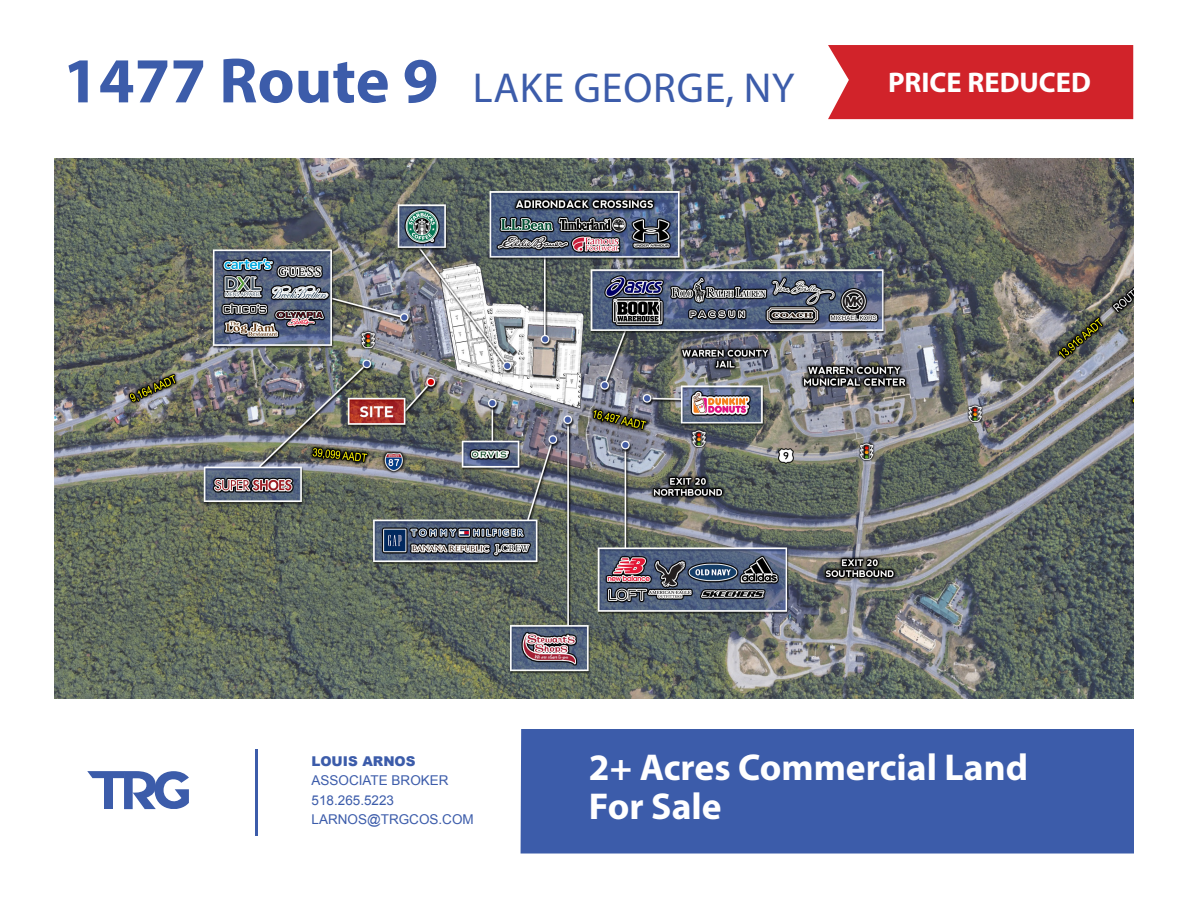
<style>
.page{position:relative;width:1188px;height:918px;background:#fff}
.page>*{position:absolute;margin:0;border:0;box-sizing:border-box;transform-origin:0 0}
.t1{font:42px "Myriad Pro";letter-spacing:.02em;color:#3c5caa}
.t2{font:700 37.5px "Myriad Pro";color:#fff}
.t3{font:700 28.5px "Myriad Pro";color:#fff}
.t4{font:13.5px "Arial";color:#3c5caa}
.t5{font:900 13.5px "Arial";color:#3c5caa}
.s1{font-weight:700;font-size:64.5px}
</style>
<div class="page">
<img style="left:54px;top:159px;width:1080px;height:539px">
<div style="left:521px;top:729px;width:613px;height:125px;background:#3c5caa"></div>
<hr style="left:255px;top:749px;width:2px;height:87px;background:#3c5caa">
<div style="left:828px;top:45px;width:305px;height:74px;background:#d1232a"></div>
<svg style="left:87px;top:771px;width:102px;height:39px"></svg>
<div style="left:105px;top:777px;width:8px;height:32px;background:#3c5caa"></div>
<p class="t1" style="left:63px;top:62px;width:733px"><span class="s1">1477 Route 9</span> LAKE GEORGE, NY</p>
<p class="t3" style="left:888px;top:64px;width:204px">PRICE REDUCED</p>
<p class="t5" style="left:312px;top:751px;width:106px">LOUIS ARNOS</p>
<p class="t4" style="left:312px;top:772px;width:139px">ASSOCIATE BROKER</p>
<p class="t4" style="left:312px;top:791px;width:84px">518.265.5223</p>
<p class="t4" style="left:312px;top:811px;width:164px">LARNOS@TRGCOS.COM</p>
<p class="t2" style="left:589px;top:743px;width:441px">2+ Acres Commercial Land</p>
<p class="t2" style="left:589px;top:782px;width:134px">For Sale</p>
</div>
